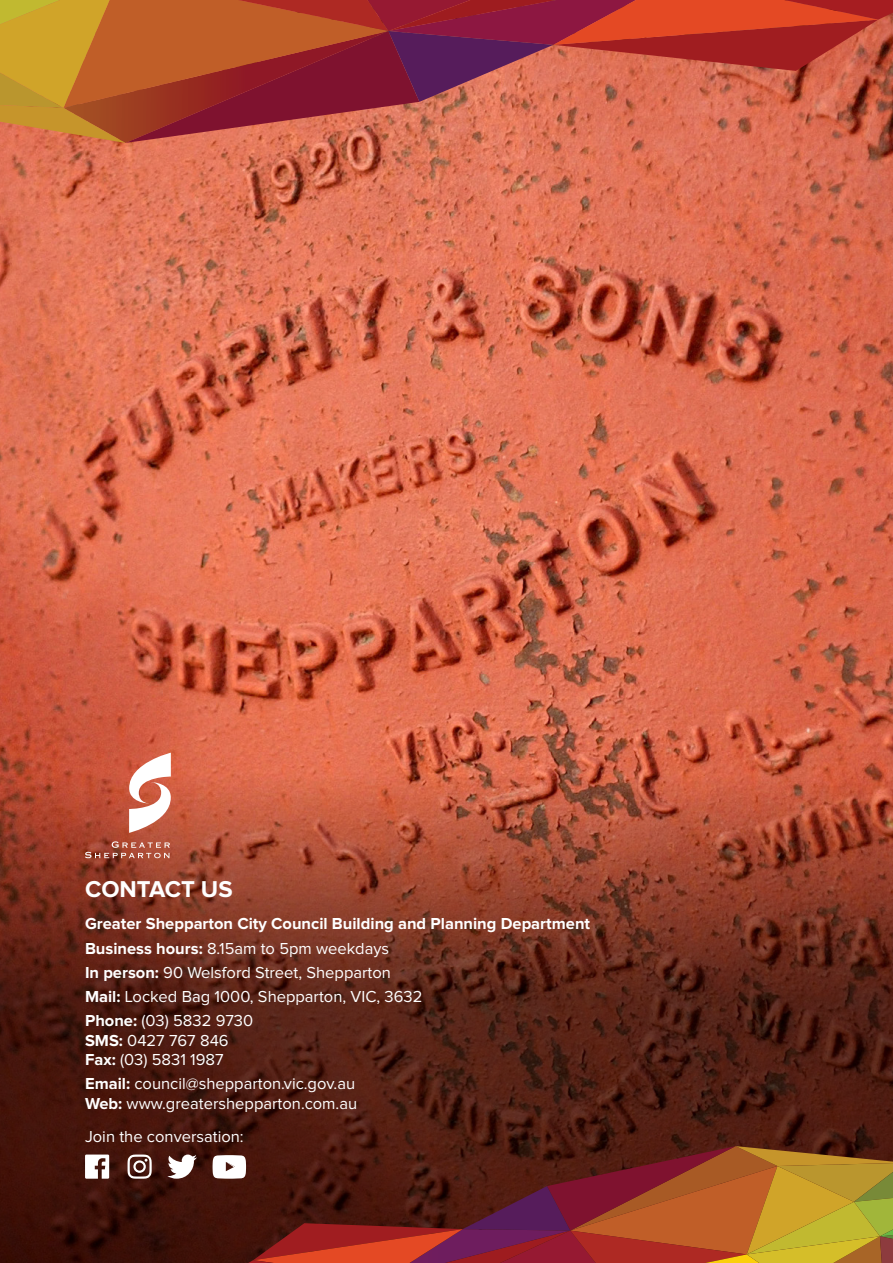
<style>
.page{position:relative;width:893px;height:1263px;background:#fff}
.page>*{position:absolute;margin:0;border:0;box-sizing:border-box;transform-origin:0 0}
.t1{font:700 23.85px "Proxima Nova";color:#fff}
.t2{font:16.5px/19.8px "Proxima Nova";color:#fff}
.t3{font:700 16.5px "Proxima Nova";color:#fff}
.s1{font-weight:700}
</style>
<div class="page">
<img style="left:0;top:143px;width:893px;height:633px">
<svg style="left:0;top:776px;width:893px;height:487px;background:#6f2e1e"></svg>
<svg style="left:0;top:0;width:893px;height:143px;background:#b8513a"></svg>
<svg style="left:85px;top:1154px;width:24px;height:25px"></svg>
<svg style="left:128px;top:1154px;width:24px;height:25px"></svg>
<svg style="left:167px;top:1154px;width:30px;height:25px"></svg>
<svg style="left:213px;top:1146px;width:680px;height:117px;background:#833f22"></svg>
<svg style="left:129px;top:753px;width:42px;height:80px"></svg>
<svg style="left:85px;top:841px;width:85px;height:17px"></svg>
<p class="t1" style="left:85px;top:878px;width:149px">CONTACT US</p>
<p class="t3" style="left:85px;top:916px;width:507px">Greater Shepparton City Council Building and Planning Department</p>
<p class="t2" style="left:85px;top:939px;width:306px"><span class="s1">Business hours:</span> 8.15am to 5pm weekdays</p>
<p class="t2" style="left:85px;top:963px;width:307px"><span class="s1">In person:</span> 90 Welsford Street, Shepparton</p>
<p class="t2" style="left:85px;top:987px;width:339px"><span class="s1">Mail:</span> Locked Bag 1000, Shepparton, VIC, 3632</p>
<p class="t2" style="left:85px;top:1011px;width:170px"><span class="s1">Phone:</span> (03) 5832 9730<br><span class="s1">SMS:</span> 0427 767 846<br><span class="s1">Fax:</span> (03) 5831 1987</p>
<p class="t2" style="left:85px;top:1075px;width:274px"><span class="s1">Email:</span> council@shepparton.vic.gov.au<br><span class="s1">Web:</span> www.greatershepparton.com.au</p>
<p class="t2" style="left:85px;top:1127px;width:160px">Join the conversation:</p>
</div>
